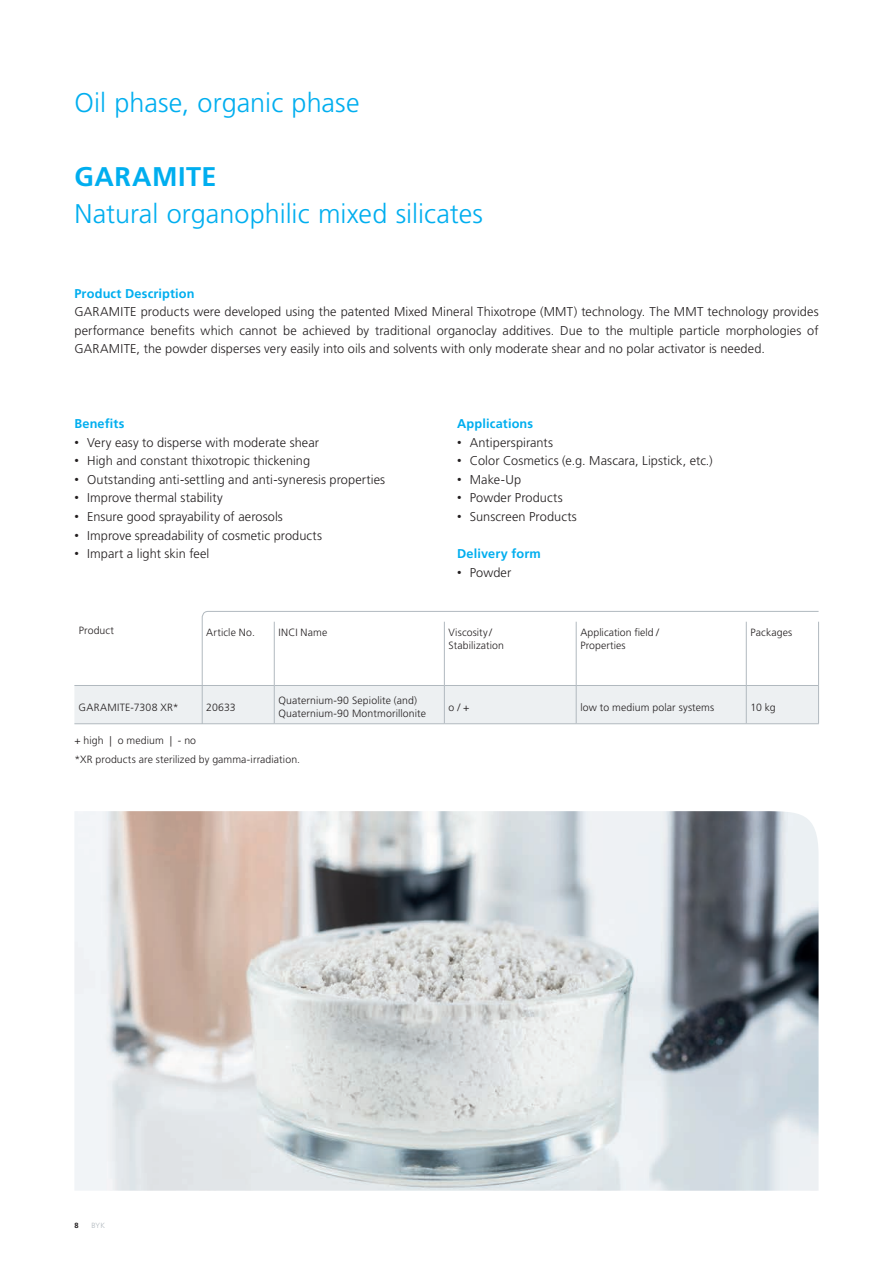
<style>
.page{position:relative;width:893px;height:1263px;background:#fff}
.page>*{position:absolute;margin:0;border:0;box-sizing:border-box;transform-origin:0 0}
.t1{font:300 27px "Frutiger LT Std";color:#00aeef}
.t2{font:700 27px "Frutiger LT Std";letter-spacing:.02em;color:#00aeef}
.t3{font:300 12.75px/18.6px "Frutiger LT Std";letter-spacing:.005em;color:#231f20;text-align:justify}
.t4{font:700 12.75px "Frutiger LT Std";letter-spacing:.01em;color:#00aeef}
.t5{font:300 10.5px/13.5px "Frutiger LT Std";letter-spacing:.01em;color:#231f20}
.t6{font:300 7.5px "Frutiger LT Std";color:#b1b9bf}
.t7{font:700 7.5px "Frutiger LT Std";color:#231f20}
.s1{font-family:"Arial";font-weight:400}
</style>
<div class="page">
<img style="left:75px;top:811px;width:744px;height:380px">
<div style="left:74px;top:686px;width:127px;height:37px;background:#edf0f2"></div>
<hr style="left:74px;top:685px;width:128px;height:1px;background:#b1b9bf">
<hr style="left:74px;top:723px;width:128px;height:1px;background:#b1b9bf">
<svg style="left:201px;top:611px;width:618px;height:114px"></svg>
<h1 class="t1" style="left:74px;top:87px;width:287px">Oil phase, organic phase</h1>
<h1 class="t2" style="left:74px;top:161px;width:144px">GARAMITE</h1>
<h1 class="t1" style="left:74px;top:199px;width:410px">Natural organophilic mixed silicates</h1>
<p class="t4" style="left:74px;top:286px;width:122px">Product Description</p>
<p class="t3" style="left:74px;top:303px;width:746px">GARAMITE products were developed using the patented Mixed Mineral Thixotrope (MMT) technology. The MMT technology provides performance benefits which cannot be achieved by traditional organoclay additives. Due to the multiple particle morphologies of GARAMITE, the powder disperses very easily into oils and solvents with only moderate shear and no polar activator is needed.</p>
<p class="t4" style="left:74px;top:416px;width:52px">Benefits</p>
<p class="t3" style="left:74px;top:433px;width:246px"><span class="s1">•</span> Very easy to disperse with moderate shear</p>
<p class="t3" style="left:74px;top:452px;width:237px"><span class="s1">•</span> High and constant thixotropic thickening</p>
<p class="t3" style="left:74px;top:470px;width:312px"><span class="s1">•</span> Outstanding anti-settling and anti-syneresis properties</p>
<p class="t3" style="left:74px;top:489px;width:150px"><span class="s1">•</span> Improve thermal stability</p>
<p class="t3" style="left:74px;top:507px;width:210px"><span class="s1">•</span> Ensure good sprayability of aerosols</p>
<p class="t3" style="left:74px;top:526px;width:249px"><span class="s1">•</span> Improve spreadability of cosmetic products</p>
<p class="t3" style="left:74px;top:545px;width:136px"><span class="s1">•</span> Impart a light skin feel</p>
<p class="t4" style="left:457px;top:416px;width:78px">Applications</p>
<p class="t3" style="left:457px;top:433px;width:98px"><span class="s1">•</span> Antiperspirants</p>
<p class="t3" style="left:457px;top:452px;width:257px"><span class="s1">•</span> Color Cosmetics (e.g. Mascara, Lipstick, etc.)</p>
<p class="t3" style="left:457px;top:470px;width:66px"><span class="s1">•</span> Make-Up</p>
<p class="t3" style="left:457px;top:489px;width:107px"><span class="s1">•</span> Powder Products</p>
<p class="t3" style="left:457px;top:507px;width:121px"><span class="s1">•</span> Sunscreen Products</p>
<p class="t4" style="left:457px;top:546px;width:85px">Delivery form</p>
<p class="t3" style="left:457px;top:563px;width:56px"><span class="s1">•</span> Powder</p>
<p class="t5" style="left:79px;top:624px;width:37px">Product</p>
<p class="t5" style="left:206px;top:626px;width:50px">Article No.</p>
<p class="t5" style="left:278px;top:626px;width:50px">INCI Name</p>
<p class="t5" style="left:449px;top:626px;width:57px">Viscosity/<br>Stabilization</p>
<p class="t5" style="left:580px;top:626px;width:80px">Application field /<br>Properties</p>
<p class="t5" style="left:750px;top:626px;width:43px">Packages</p>
<p class="t5" style="left:79px;top:700px;width:102px">GARAMITE-7308 XR*</p>
<p class="t5" style="left:206px;top:700px;width:31px">20633</p>
<p class="t5" style="left:278px;top:694px;width:149px">Quaternium-90 Sepiolite (and)<br>Quaternium-90 Montmorillonite</p>
<p class="t5" style="left:449px;top:700px;width:22px">o / +</p>
<p class="t5" style="left:580px;top:700px;width:135px">low to medium polar systems</p>
<p class="t5" style="left:750px;top:700px;width:27px">10 kg</p>
<p class="t5" style="left:74px;top:731px;width:227px;line-height:19px">+ high | o medium | - no<br>*XR products are sterilized by gamma-irradiation.</p>
<p class="t7" style="left:74px;top:1221px;width:6px">8</p>
<p class="t6" style="left:91px;top:1221px;width:15px">BYK</p>
</div>
